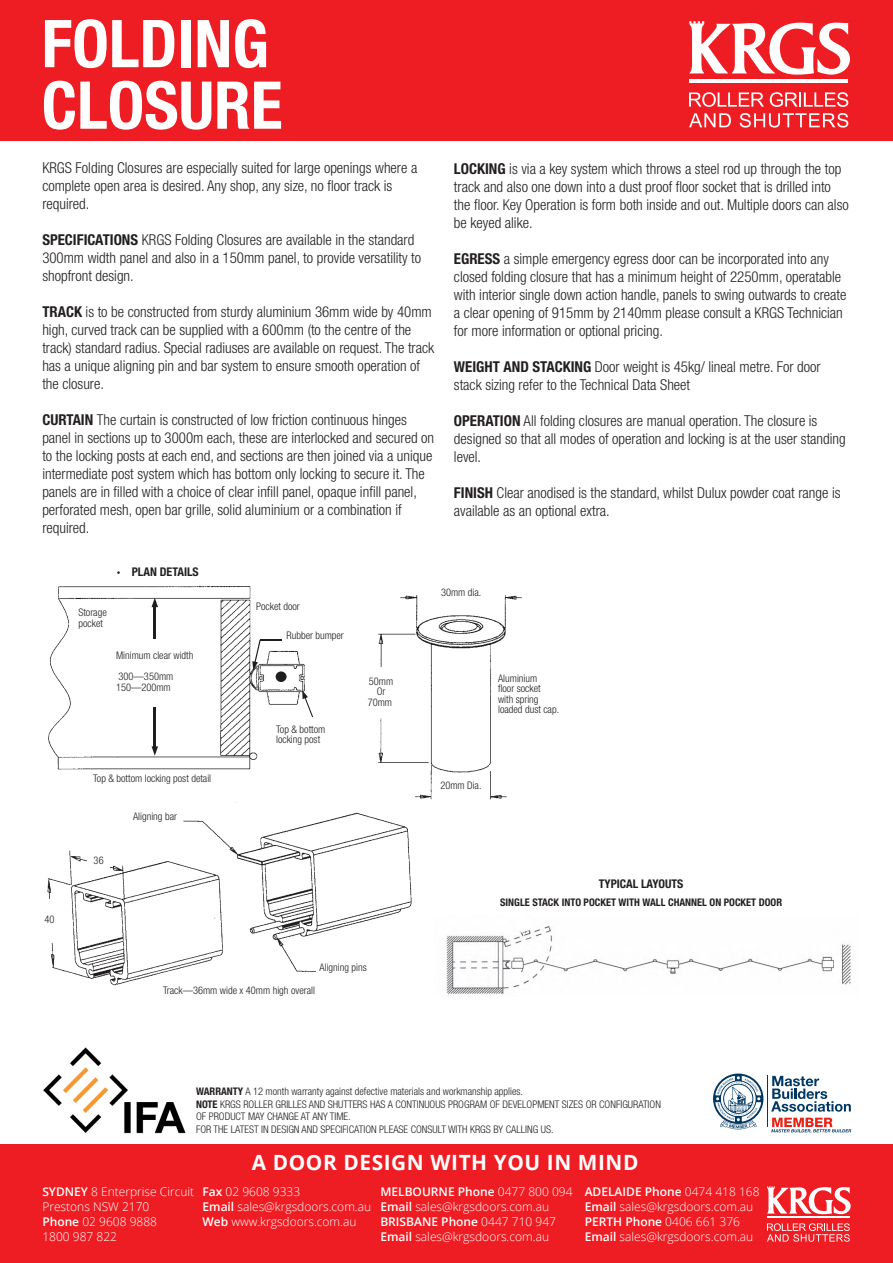
<style>
.page{position:relative;width:893px;height:1263px;background:#fff}
.page>*{position:absolute;margin:0;border:0;box-sizing:border-box;transform-origin:0 0}
.t1{font:700 condensed 66px/61.5px "Helvetica Neue LT Std";color:#fff}
.t2{font:700 21px "Open Sans";letter-spacing:.03em;color:#fff}
.t3{font:300 condensed 15px/18px "Helvetica Neue LT Std";color:#231f20}
.t4{font:300 12px/15px "Open Sans";color:#fff}
.t5{font:700 condensed 12px "Helvetica Neue LT Std";color:#231f20}
.t6{font:300 condensed 10.5px/10.5px "Helvetica Neue LT Std";color:#231f20}
.t7{font:700 condensed 10.5px "Helvetica Neue LT Std";color:#231f20}
.t8{font:700 9px "Helvetica";color:#201d1e;scale:1.04 1}
.s1{font-weight:700}
.s2{font-weight:600}
</style>
<div class="page">
<img style="left:47px;top:586px;width:365px;height:400px">
<div style="left:0;top:0;width:893px;height:141px;background:#ee1d23"></div>
<div style="left:0;top:1144px;width:893px;height:119px;background:#ee1d23"></div>
<svg style="left:767px;top:1186px;width:84px;height:56px"></svg>
<svg style="left:689px;top:92px;width:75px;height:15px"></svg>
<svg style="left:770px;top:92px;width:78px;height:15px"></svg>
<svg style="left:689px;top:113px;width:42px;height:14px"></svg>
<svg style="left:740px;top:113px;width:108px;height:15px"></svg>
<hr style="left:689px;top:79px;width:159px;height:4px;background:#fff">
<svg style="left:689px;top:21px;width:161px;height:54px"></svg>
<svg style="left:252px;top:639px;width:29px;height:31px"></svg>
<div style="left:87px;top:808px;width:95px;height:33px;background:#fff"></div>
<div style="left:316px;top:959px;width:100px;height:22px;background:#fff"></div>
<svg style="left:302px;top:690px;width:11px;height:27px"></svg>
<svg style="left:152px;top:598px;width:6px;height:9px"></svg>
<svg style="left:152px;top:746px;width:6px;height:10px"></svg>
<hr style="left:154px;top:604px;width:2px;height:145px;background:#201d1e">
<div style="left:87px;top:640px;width:123px;height:67px;background:#fff"></div>
<div style="left:41px;top:908px;width:23px;height:21px;background:#fff"></div>
<div style="left:87px;top:848px;width:21px;height:20px;background:#fff"></div>
<div style="left:89px;top:849px;width:21px;height:21px;background:#fff"></div>
<div style="left:277px;top:673px;width:8px;height:8px;background:#201d1e;border-radius:50%"></div>
<div style="left:276px;top:671px;width:11px;height:11px;border:3px solid #201d1e;border-radius:50%"></div>
<div style="left:350px;top:579px;width:300px;height:205px;background:#fff"></div>
<img style="left:352px;top:595px;width:170px;height:229px">
<div style="left:424px;top:587px;width:70px;height:20px;background:#fff"></div>
<div style="left:443px;top:774px;width:42px;height:31px;background:#fff"></div>
<div style="left:359px;top:668px;width:46px;height:50px;background:#fff"></div>
<div style="left:499px;top:678px;width:67px;height:67px;background:#fff"></div>
<svg style="left:424px;top:765px;width:7px;height:5px"></svg>
<svg style="left:489px;top:765px;width:7px;height:5px"></svg>
<img style="left:446px;top:926px;width:405px;height:69px">
<div style="left:667px;top:942px;width:9px;height:11px;background:#fff"></div>
<div style="left:512px;top:969px;width:9px;height:11px;background:#fff"></div>
<div style="left:821px;top:941px;width:9px;height:11px;background:#fff"></div>
<div style="left:834px;top:968px;width:6px;height:10px;background:#fff"></div>
<svg style="left:516px;top:926px;width:16px;height:7px"></svg>
<div style="left:834px;top:956px;width:7px;height:15px;background:#fff"></div>
<img style="left:43px;top:1047px;width:143px;height:87px">
<hr style="left:767px;top:1076px;width:1px;height:51px;background:#003864">
<svg style="left:771px;top:1076px;width:80px;height:36px"></svg>
<svg style="left:771px;top:1118px;width:80px;height:15px"></svg>
<svg style="left:713px;top:1073px;width:50px;height:56px"></svg>
<h1 class="t1" style="left:42px;top:12px;width:242px">FOLDING<br>CLOSURE</h1>
<p class="t3" style="left:42px;top:158px;width:376px">KRGS Folding Closures are especially suited for large openings where a complete open area is desired. Any shop, any size, no floor track is required.</p>
<p class="t3" style="left:42px;top:230px;width:380px"><span class="s1">SPECIFICATIONS</span> KRGS Folding Closures are available in the standard<br>300mm width panel and also in a 150mm panel, to provide versatility to shopfront design.</p>
<p class="t3" style="left:42px;top:302px;width:393px"><span class="s1">TRACK</span> is to be constructed from sturdy aluminium 36mm wide by 40mm high, curved track can be supplied with a 600mm (to the centre of the track) standard radius. Special radiuses are available on request. The track has a unique aligning pin and bar system to ensure smooth operation of the closure.</p>
<p class="t3" style="left:42px;top:410px;width:393px"><span class="s1">CURTAIN</span> The curtain is constructed of low friction continuous hinges panel in sections up to 3000m each, these are interlocked and secured on to the locking posts at each end, and sections are then joined via a unique intermediate post system which has bottom only locking to secure it. The panels are in filled with a choice of clear infill panel, opaque infill panel, perforated mesh, open bar grille, solid aluminium or a combination if required.</p>
<p class="t5" style="left:35px;top:347px;width:69px">PLAN DETAILS</p>
<p class="t6" style="left:190px;top:413px;width:59px">Rubber bumper</p>
<p class="t6" style="left:20px;top:427px;width:79px;line-height:21px">Minimum clear width<br>300—350mm</p>
<p class="t6" style="left:20px;top:464px;width:56px">150—200mm</p>
<p class="t6" style="left:180px;top:506px;width:51px">Top &amp; bottom</p>
<p class="t5" style="left:132px;top:564px;width:69px">PLAN DETAILS</p>
<p class="t3" style="left:454px;top:159px;width:396px"><span class="s1">LOCKING</span> is via a key system which throws a steel rod up through the top track and also one down into a dust proof floor socket that is drilled into the floor. Key Operation is form both inside and out. Multiple doors can also be keyed alike.</p>
<p class="t3" style="left:454px;top:249px;width:394px"><span class="s1">EGRESS</span> a simple emergency egress door can be incorporated into any closed folding closure that has a minimum height of 2250mm, operatable with interior single down action handle, panels to swing outwards to create a clear opening of 915mm by 2140mm please consult a KRGS Technician for more information or optional pricing.</p>
<p class="t3" style="left:454px;top:357px;width:368px"><span class="s1">WEIGHT AND STACKING</span> Door weight is 45kg/ lineal metre. For door stack sizing refer to the Technical Data Sheet</p>
<p class="t3" style="left:454px;top:411px;width:393px"><span class="s1">OPERATION</span> All folding closures are manual operation. The closure is designed so that all modes of operation and locking is at the user standing level.</p>
<p class="t3" style="left:454px;top:483px;width:388px"><span class="s1">FINISH</span> Clear anodised is the standard, whilst Dulux powder coat range is available as an optional extra.</p>
<p class="t6" style="left:78px;top:607px;width:30px">Storage pocket</p>
<p class="t6" style="left:116px;top:645px;width:79px;line-height:21px">Minimum clear width<br>300—350mm</p>
<p class="t6" style="left:116px;top:681px;width:56px">150—200mm</p>
<p class="t6" style="left:67px;top:767px;width:153px">Track—36mm wide x 40mm high overall</p>
<p class="t6" style="left:93px;top:773px;width:120px">Top &amp; bottom locking post detail</p>
<p class="t6" style="left:94px;top:855px;width:12px">36</p>
<p class="t6" style="left:133px;top:811px;width:45px">Aligning bar</p>
<p class="t6" style="left:44px;top:914px;width:12px">40</p>
<p class="t6" style="left:256px;top:600px;width:45px">Pocket door</p>
<p class="t6" style="left:287px;top:630px;width:59px">Rubber bumper</p>
<p class="t6" style="left:276px;top:723px;width:51px">Top &amp; bottom locking post</p>
<p class="t6" style="left:441px;top:587px;width:42px">30mm dia.</p>
<p class="t6" style="left:368px;top:676px;width:27px;text-align:center">50mm<br>Or<br>70mm</p>
<p class="t6" style="left:498px;top:673px;width:63px">Aluminium<br>floor socket<br>with spring loaded dust cap.</p>
<p class="t6" style="left:440px;top:780px;width:43px">20mm Dia.</p>
<p class="t6" style="left:607px;top:871px;width:42px;line-height:21px">Aluminium with spring</p>
<p class="t5" style="left:599px;top:876px;width:86px">TYPICAL LAYOUTS</p>
<p class="t7" style="left:500px;top:896px;width:283px">SINGLE STACK INTO POCKET WITH WALL CHANNEL ON POCKET DOOR</p>
<p class="t8" style="left:504px;top:893px;width:255px">Single stack into pocket with wall channel on pocket door</p>
<p class="t6" style="left:320px;top:962px;width:49px">Aligning pins</p>
<p class="t6" style="left:163px;top:984px;width:153px">Track—36mm wide x 40mm high overall</p>
<p class="t6" style="left:196px;top:1085px;width:466px;line-height:12.6px"><span class="s1">WARRANTY</span> A 12 month warranty against defective materials and workmanship applies.<br><span class="s1">NOTE</span> KRGS ROLLER GRILLES AND SHUTTERS HAS A CONTINUOUS PROGRAM OF DEVELOPMENT SIZES OR CONFIGURATION OF PRODUCT MAY CHANGE AT ANY TIME.<br>FOR THE LATEST IN DESIGN AND SPECIFICATION PLEASE CONSULT WITH KRGS BY CALLING US.</p>
<h2 class="t2" style="left:252px;top:1148px;width:388px">A DOOR DESIGN WITH YOU IN MIND</h2>
<p class="t4" style="left:42px;top:1184px;width:153px"><span class="s2">SYDNEY</span> 8 Enterprise Circuit<br>Prestons NSW 2170<br><span class="s2">Phone</span> 02 9608 9888<br>1800 987 822</p>
<p class="t4" style="left:202px;top:1184px;width:170px"><span class="s2">Fax</span> 02 9608 9333<br><span class="s2">Email</span> sales@krgsdoors.com.au<br><span class="s2">Web</span> www.krgsdoors.com.au</p>
<p class="t4" style="left:380px;top:1184px;width:194px"><span class="s2">MELBOURNE Phone</span> 0477 800 094<br><span class="s2">Email</span> sales@krgsdoors.com.au<br><span class="s2">BRISBANE Phone</span> 0447 710 947<br><span class="s2">Email</span> sales@krgsdoors.com.au</p>
<p class="t4" style="left:585px;top:1184px;width:176px"><span class="s2">ADELAIDE Phone</span> 0474 418 168<br><span class="s2">Email</span> sales@krgsdoors.com.au<br><span class="s2">PERTH Phone</span> 0406 661 376<br><span class="s2">Email</span> sales@krgsdoors.com.au</p>
</div>
